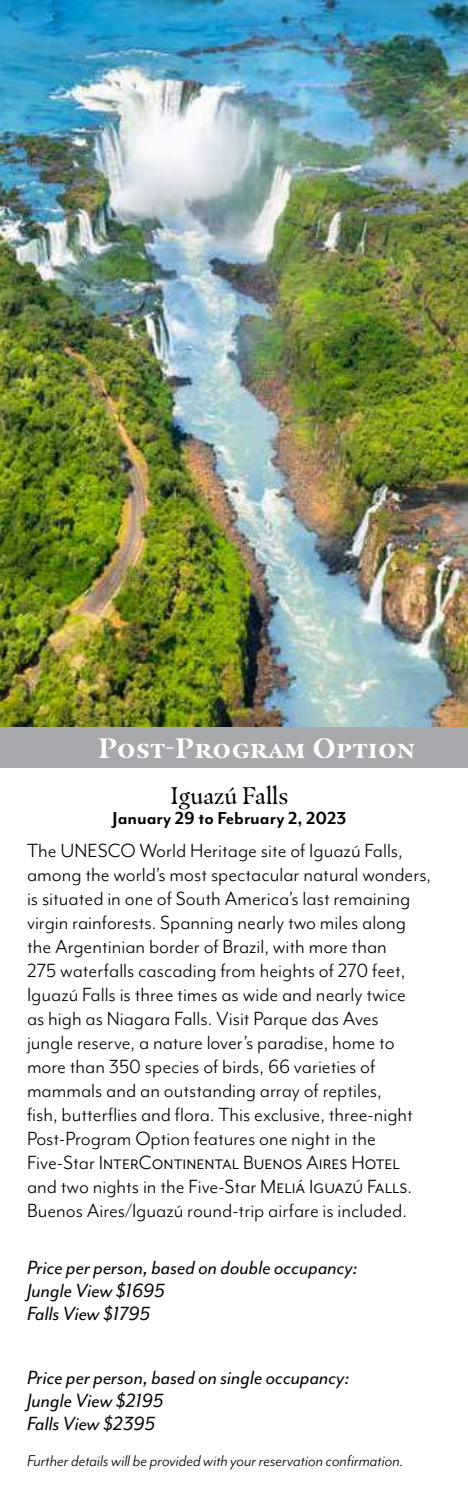
<style>
.page{position:relative;width:468px;height:1512px;background:#fff}
.page>*{position:absolute;margin:0;border:0;box-sizing:border-box;transform-origin:0 0}
.t1{font:700 28px "Masqualero";letter-spacing:.025em;color:#fff}
.t2{font:24px "Masqualero";color:#000}
.t3{font:22px/24px "Mr Eaves Mod OT";color:#000}
.t4{font:italic 22px/23px "Mr Eaves Mod OT";color:#000}
.t5{font:700 20px "Mr Eaves Mod OT";color:#000}
.t6{font:italic 18px "Mr Eaves Mod OT";color:#000}
</style>
<div class="page">
<img style="left:0;top:0;width:468px;height:727px">
<div style="left:0;top:727px;width:468px;height:40px;background:#a7a9ac"></div>
<p class="t1" style="left:98px;top:731px;width:318px">Post‑Program Option</p>
<p class="t2" style="left:170px;top:781px;width:120px">Iguazú Falls</p>
<p class="t5" style="left:113px;top:807px;width:235px">January 29 to February 2, 2023</p>
<p class="t3" style="left:27px;top:839px;width:406px">The UNESCO World Heritage site of Iguazú Falls, among the world’s most spectacular natural wonders, is situated in one of South America’s last remaining virgin rainforests. Spanning nearly two miles along the Argentinian border of Brazil, with more than<br>275 waterfalls cascading from heights of 270 feet, Iguazú Falls is three times as wide and nearly twice<br>as high as Niagara Falls. Visit Parque das Aves<br>jungle reserve, a nature lover’s paradise, home to more than 350 species of birds, 66 varieties of mammals and an outstanding array of reptiles,<br>fish, butterflies and flora. This exclusive, three‑night Post‑Program Option features one night in the Five-Star InterContinental Buenos Aires Hotel and two nights in the Five‑Star Meliá Iguazú Falls.<br>Buenos Aires/Iguazú round-trip airfare is included.</p>
<p class="t4" style="left:27px;top:1256px;width:333px">Price per person, based on double occupancy:<br>Jungle View $1695<br>Falls View $1795</p>
<p class="t4" style="left:27px;top:1366px;width:324px">Price per person, based on single occupancy:<br>Jungle View $2195<br>Falls View $2395</p>
<p class="t6" style="left:27px;top:1450px;width:378px">Further details will be provided with your reservation confirmation.</p>
</div>
